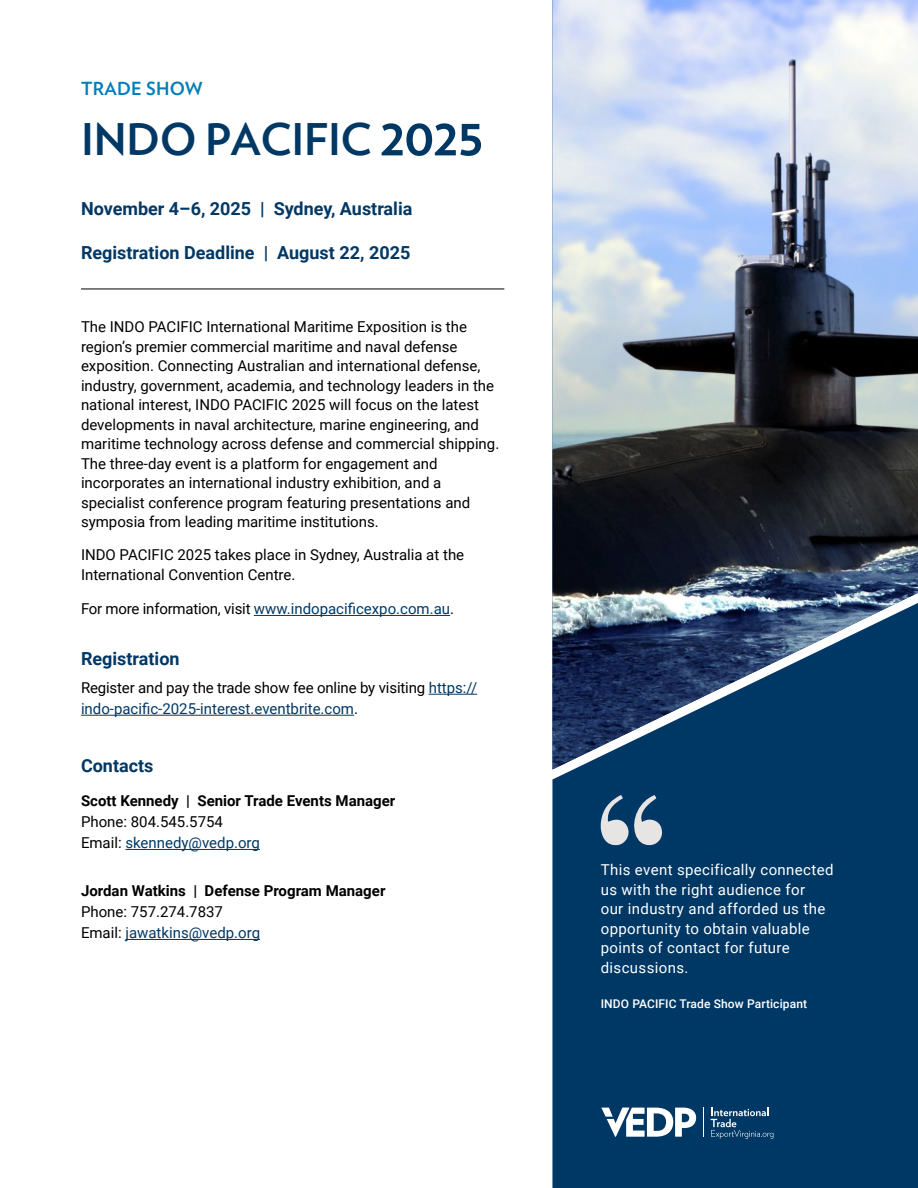
<style>
.page{position:relative;width:918px;height:1188px;background:#fff}
.page>*{position:absolute;margin:0;border:0;box-sizing:border-box;transform-origin:0 0}
.t1{font:700 43.5px "Verlag";letter-spacing:-.005em;color:#003865}
.t2{font:700 18px "Roboto";color:#003865}
.t3{font:700 18px "Verlag";letter-spacing:.015em;color:#007dba}
.t4{font:15px/19.5px "Roboto";color:#000}
.t5{font:15px/21px "Roboto";letter-spacing:-.01em;color:#003865}
.t6{font:15px/19.5px "Roboto";letter-spacing:.025em;color:#fff}
.t7{font:700 15px "Roboto";color:#000}
.t8{font:500 12px "Roboto";letter-spacing:.01em;color:#fff}
.s1{font-size:54px}
.s2{color:#000}
.s3{color:#003865}
</style>
<div class="page">
<div style="left:552px;top:770px;width:366px;height:418px;background:#003865"></div>
<img style="left:552px;top:0;width:366px;height:769px">
<svg style="left:601px;top:1108px;width:95px;height:29px"></svg>
<svg style="left:703px;top:1108px;width:1px;height:29px"></svg>
<svg style="left:711px;top:1108px;width:62px;height:31px;background:#2a597e"></svg>
<svg style="left:601px;top:795px;width:61px;height:50px;background:#6c89a1"></svg>
<hr style="left:81px;top:289px;width:423px;height:1px;background:#000">
<hr style="left:254px;top:615px;width:196px;height:1px;background:#003865">
<hr style="left:429px;top:694px;width:48px;height:1px;background:#003865">
<hr style="left:81px;top:715px;width:273px;height:1px;background:#003865">
<hr style="left:125px;top:849px;width:135px;height:1px;background:#003865">
<hr style="left:125px;top:939px;width:135px;height:1px;background:#003865">
<p class="t3" style="left:81px;top:75px;width:123px">TRADE SHOW</p>
<h1 class="t1" style="left:81px;top:106px;width:404px">INDO PACIFIC <span class="s1">2025</span></h1>
<p class="t2" style="left:81px;top:196px;width:333px">November 4–6, 2025 | Sydney, Australia</p>
<p class="t2" style="left:81px;top:240px;width:331px">Registration Deadline | August 22, 2025</p>
<p class="t4" style="left:81px;top:317px;width:420px">The INDO PACIFIC International Maritime Exposition is the region’s premier commercial maritime and naval defense exposition. Connecting Australian and international defense, industry, government, academia, and technology leaders in the national interest, INDO PACIFIC 2025 will focus on the latest developments in naval architecture, marine engineering, and maritime technology across defense and commercial shipping.<br>The three-day event is a platform for engagement and incorporates an international industry exhibition, and a specialist conference program featuring presentations and symposia from leading maritime institutions.</p>
<p class="t4" style="left:81px;top:545px;width:385px">INDO PACIFIC 2025 takes place in Sydney, Australia at the<br>International Convention Centre.</p>
<p class="t5" style="left:81px;top:598px;width:375px"><span class="s2">For more information, visit</span> www.indopacificexpo.com.au<span class="s2">.</span></p>
<p class="t2" style="left:81px;top:646px;width:100px">Registration</p>
<p class="t5" style="left:81px;top:677px;width:398px"><span class="s2">Register and pay the trade show fee online by visiting</span> https:// indo-pacific-2025-interest.eventbrite.com<span class="s2">.</span></p>
<p class="t2" style="left:81px;top:753px;width:74px">Contacts</p>
<p class="t7" style="left:81px;top:791px;width:316px">Scott Kennedy | Senior Trade Events Manager</p>
<p class="t4" style="left:81px;top:811px;width:180px;line-height:21px">Phone: 804.545.5754<br>Email: <span class="s3">skennedy@vedp.org</span></p>
<p class="t7" style="left:81px;top:881px;width:306px">Jordan Watkins | Defense Program Manager</p>
<p class="t4" style="left:81px;top:901px;width:181px;line-height:21px">Phone: 757.274.7837<br>Email: <span class="s3">jawatkins@vedp.org</span></p>
<p class="t6" style="left:601px;top:860px;width:234px">This event specifically connected us with the right audience for<br>our industry and afforded us the opportunity to obtain valuable points of contact for future discussions.</p>
<p class="t8" style="left:601px;top:996px;width:208px">INDO PACIFIC Trade Show Participant</p>
</div>
